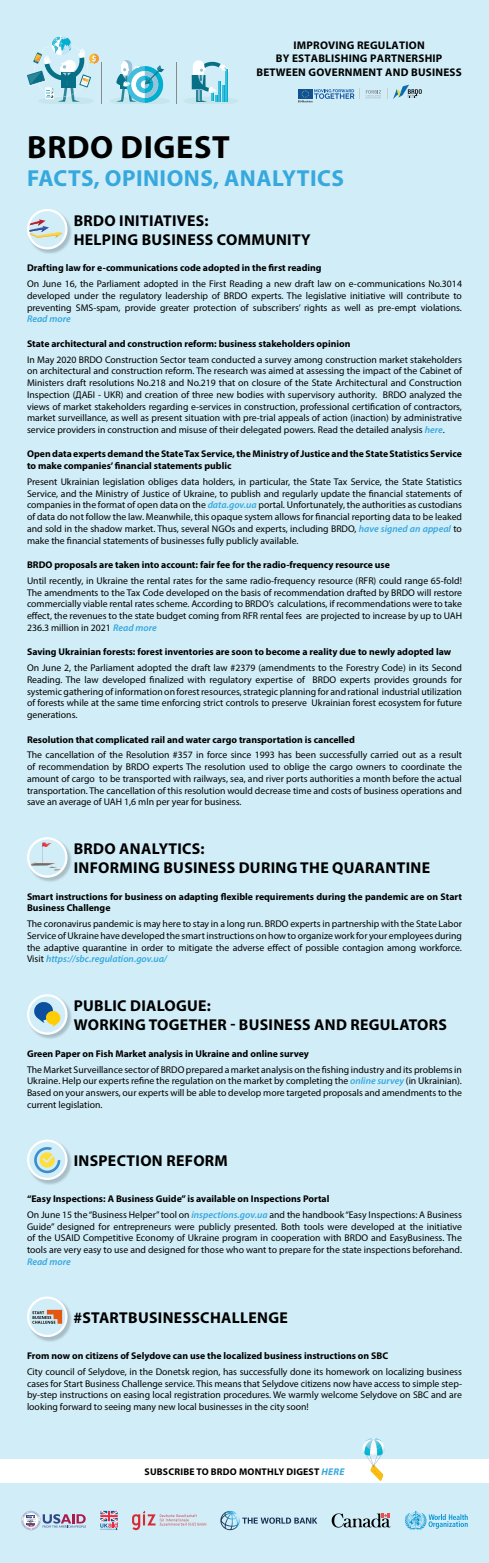
<style>
.page{position:relative;width:489px;height:1563px;background:#d1edf7}
.page>*{position:absolute;margin:0;border:0;box-sizing:border-box;transform-origin:0 0}
.t1{font:700 32.25px "Myriad Pro";letter-spacing:.02em;color:#000}
.t2{font:700 23.25px "Myriad Pro";letter-spacing:.02em;color:#36a8de}
.t3{font:700 15.75px/18.9px "Myriad Pro";letter-spacing:.02em;color:#000}
.t4{font:700 11.1px/13.4px "Myriad Pro";letter-spacing:.02em;color:#010202;text-align:center}
.t5{font:9.75px/11.7px "Myriad Pro";color:#000;text-align:justify}
.t6{font:700 9.75px/11.7px "Myriad Pro";color:#000}
.t7{font:700 9.75px "Myriad Pro";letter-spacing:.02em;color:#000}
.t8{font:italic 600 9.75px "Myriad Pro";color:#36a8de}
.s1{font-weight:600;font-style:italic;color:#36a8de}
.s2{font-weight:700}
.s3{font-style:italic;color:#36a8de}
</style>
<div class="page">
<svg style="left:132px;top:1511px;width:74px;height:19px"></svg>
<svg style="left:220px;top:1511px;width:97px;height:19px"></svg>
<svg style="left:404px;top:1511px;width:64px;height:19px"></svg>
<svg style="left:100px;top:1511px;width:18px;height:19px"></svg>
<svg style="left:331px;top:1513px;width:60px;height:15px"></svg>
<svg style="left:21px;top:1511px;width:65px;height:19px"></svg>
<svg style="left:110px;top:61px;width:59px;height:42px"></svg>
<svg style="left:184px;top:60px;width:54px;height:43px"></svg>
<hr style="left:176px;top:63px;width:1px;height:40px;background:#868b8f">
<hr style="left:102px;top:63px;width:1px;height:40px;background:#868b8f">
<svg style="left:27px;top:36px;width:72px;height:67px"></svg>
<svg style="left:298px;top:89px;width:56px;height:13px"></svg>
<svg style="left:365px;top:90px;width:16px;height:9px"></svg>
<svg style="left:393px;top:85px;width:29px;height:14px"></svg>
<div style="left:27px;top:209px;width:45px;height:45px;background:#000;opacity:.2"></div>
<div style="left:28px;top:210px;width:38px;height:38px;background:#d1edf7;border-radius:50%"></div>
<svg style="left:28px;top:219px;width:35px;height:20px"></svg>
<div style="left:27px;top:209px;width:41px;height:40px;border:2px solid #fff;border-radius:50%"></div>
<div style="left:27px;top:837px;width:45px;height:45px;background:#000;opacity:.2"></div>
<svg style="left:28px;top:838px;width:38px;height:38px"></svg>
<svg style="left:28px;top:842px;width:38px;height:30px"></svg>
<div style="left:27px;top:837px;width:41px;height:41px;border:2px solid #fff;border-radius:50%"></div>
<div style="left:27px;top:994px;width:45px;height:45px;background:#000;opacity:.2"></div>
<svg style="left:28px;top:995px;width:38px;height:38px"></svg>
<svg style="left:34px;top:1002px;width:26px;height:25px"></svg>
<div style="left:27px;top:994px;width:41px;height:40px;border:2px solid #fff;border-radius:50%"></div>
<div style="left:27px;top:1139px;width:45px;height:45px;background:#000;opacity:.2"></div>
<svg style="left:28px;top:1140px;width:38px;height:39px"></svg>
<svg style="left:34px;top:1147px;width:26px;height:26px"></svg>
<div style="left:27px;top:1139px;width:41px;height:41px;border:2px solid #fff;border-radius:50%"></div>
<div style="left:27px;top:1296px;width:45px;height:45px;background:#000;opacity:.2"></div>
<svg style="left:28px;top:1297px;width:38px;height:39px"></svg>
<svg style="left:32px;top:1309px;width:30px;height:14px"></svg>
<div style="left:27px;top:1296px;width:41px;height:41px;border:2px solid #fff;border-radius:50%"></div>
<div style="left:0;top:1459px;width:489px;height:23px;background:#fff"></div>
<svg style="left:362px;top:1438px;width:23px;height:42px"></svg>
<p class="t4" style="left:256px;top:38px;width:207px">IMPROVING REGULATION<br>BY ESTABLISHING PARTNERSHIP<br>BETWEEN GOVERNMENT AND BUSINESS</p>
<h1 class="t1" style="left:27px;top:126px;width:204px">BRDO DIGEST</h1>
<h2 class="t2" style="left:27px;top:162px;width:318px">FACTS, OPINIONS, ANALYTICS</h2>
<h3 class="t3" style="left:74px;top:210px;width:238px">BRDO INITIATIVES:<br>HELPING BUSINESS COMMUNITY</h3>
<p class="t6" style="left:27px;top:262px;width:296px">Drafting law for e-communications code adopted in the first reading</p>
<p class="t5" style="left:27px;top:278px;width:436px">On June 16, the Parliament adopted in the First Reading a new draft law on e-communications No.3014 developed under the regulatory leadership of BRDO experts. The legislative initiative will contribute to preventing SMS-spam, provide greater protection of subscribers’ rights as well as pre-empt violations.</p>
<p class="t8" style="left:27px;top:313px;width:45px">Read more</p>
<p class="t6" style="left:27px;top:337px;width:325px">State architectural and construction reform: business stakeholders opinion</p>
<p class="t5" style="left:27px;top:353px;width:437px">In May 2020 BRDO Construction Sector team conducted a survey among construction market stakeholders on architectural and construction reform. The research was aimed at assessing the impact of the Cabinet of Ministers draft resolutions No.218 and No.219 that on closure of the State Architectural and Construction Inspection (ДАБІ - UKR) and creation of three new bodies with supervisory authority. BRDO analyzed the views of market stakeholders regarding e-services in construction, professional certification of contractors, market surveillance, as well as present situation with pre-trial appeals of action (inaction) by administrative service providers in construction and misuse of their delegated powers. Read the detailed analysis <span class="s1">here</span>.</p>
<p class="t6" style="left:27px;top:448px;width:436px">Open data experts demand the State Tax Service, the Ministry of Justice and the State Statistics Service to make companies’ financial statements public</p>
<p class="t5" style="left:27px;top:476px;width:437px">Present Ukrainian legislation obliges data holders, in particular, the State Tax Service, the State Statistics Service, and the Ministry of Justice of Ukraine, to publish and regularly update the financial statements of companies in the format of open data on the <span class="s1">data.gov.ua</span> portal. Unfortunately, the authorities as custodians of data do not follow the law. Meanwhile, this opaque system allows for financial reporting data to be leaked and sold in the shadow market. Thus, several NGOs and experts, including BRDO, <span class="s1">have signed an appeal</span> to make the financial statements of businesses fully publicly available.</p>
<p class="t6" style="left:27px;top:558px;width:364px">BRDO proposals are taken into account: fair fee for the radio-frequency resource use</p>
<p class="t5" style="left:27px;top:575px;width:437px">Until recently, in Ukraine the rental rates for the same radio-frequency resource (RFR) could range 65-fold!<br>The amendments to the Tax Code developed on the basis of recommendation drafted by BRDO will restore commercially viable rental rates scheme. According to BRDO’s calculations, if recommendations were to take effect, the revenues to the state budget coming from RFR rental fees are projected to increase by up to UAH 236.3 million in 2021 <span class="s1">Read more</span></p>
<p class="t6" style="left:27px;top:646px;width:426px">Saving Ukrainian forests: forest inventories are soon to become a reality due to newly adopted law</p>
<p class="t5" style="left:27px;top:662px;width:437px">On June 2, the Parliament adopted the draft law #2379 (amendments to the Forestry Code) in its Second Reading. The law developed finalized with regulatory expertise of BRDO experts provides grounds for systemic gathering of information on forest resources, strategic planning for and rational industrial utilization of forests while at the same time enforcing strict controls to preserve Ukrainian forest ecosystem for future generations.</p>
<p class="t6" style="left:27px;top:733px;width:329px">Resolution that complicated rail and water cargo transportation is cancelled</p>
<p class="t5" style="left:27px;top:749px;width:436px">The cancellation of the Resolution #357 in force since 1993 has been successfully carried out as a result of recommendation by BRDO experts The resolution used to oblige the cargo owners to coordinate the amount of cargo to be transported with railways, sea, and river ports authorities a month before the actual transportation. The cancellation of this resolution would decrease time and costs of business operations and save an average of UAH 1,6 mln per year for business.</p>
<h3 class="t3" style="left:74px;top:838px;width:358px">BRDO ANALYTICS:<br>INFORMING BUSINESS DURING THE QUARANTINE</h3>
<p class="t6" style="left:27px;top:890px;width:437px">Smart instructions for business on adapting flexible requirements during the pandemic are on Start<br>Business Challenge</p>
<p class="t5" style="left:27px;top:918px;width:437px">The coronavirus pandemic is may here to stay in a long run. BRDO experts in partnership with the State Labor Service of Ukraine have developed the smart instructions on how to organize work for your employees during the adaptive quarantine in order to mitigate the adverse effect of possible contagion among workforce.<br>Visit <span class="s1">https://sbc.regulation.gov.ua/</span></p>
<h3 class="t3" style="left:74px;top:995px;width:375px">PUBLIC DIALOGUE:<br>WORKING TOGETHER - BUSINESS AND REGULATORS</h3>
<p class="t6" style="left:27px;top:1047px;width:283px">Green Paper on Fish Market analysis in Ukraine and online survey</p>
<p class="t5" style="left:27px;top:1063px;width:436px">The Market Surveillance sector of BRDO prepared a market analysis on the fishing industry and its problems in Ukraine. Help our experts refine the regulation on the market by completing the <span class="s1">online survey</span> (in Ukrainian).<br>Based on your answers, our experts will be able to develop more targeted proposals and amendments to the current legislation.</p>
<h3 class="t3" style="left:74px;top:1150px;width:156px">INSPECTION REFORM</h3>
<p class="t5" style="left:27px;top:1190px;width:436px;line-height:16px"><span class="s2">“Easy Inspections: A Business Guide” is available on Inspections Portal<br></span>On June 15 the “Business Helper” tool on <span class="s1">inspections.gov.ua</span> and the handbook “Easy Inspections: A Business</p>
<p class="t5" style="left:27px;top:1220px;width:437px">Guide” designed for entrepreneurs were publicly presented. Both tools were developed at the initiative of the USAID Competitive Economy of Ukraine program in cooperation with BRDO and EasyBusiness. The tools are very easy to use and designed for those who want to prepare for the state inspections beforehand.</p>
<p class="t8" style="left:27px;top:1255px;width:45px">Read more</p>
<h3 class="t3" style="left:74px;top:1307px;width:216px">#STARTBUSINESSCHALLENGE</h3>
<p class="t6" style="left:27px;top:1349px;width:363px">From now on citizens of Selydove can use the localized business instructions on SBC</p>
<p class="t5" style="left:27px;top:1365px;width:437px">City council of Selydove, in the Donetsk region, has successfully done its homework on localizing business cases for Start Business Challenge service. This means that Selydove citizens now have access to simple step&shy;by-step instructions on easing local registration procedures. We warmly welcome Selydove on SBC and are looking forward to seeing many new local businesses in the city soon!</p>
<p class="t7" style="left:145px;top:1465px;width:201px">SUBSCRIBE TO BRDO MONTHLY DIGEST <span class="s3">HERE</span></p>
</div>
